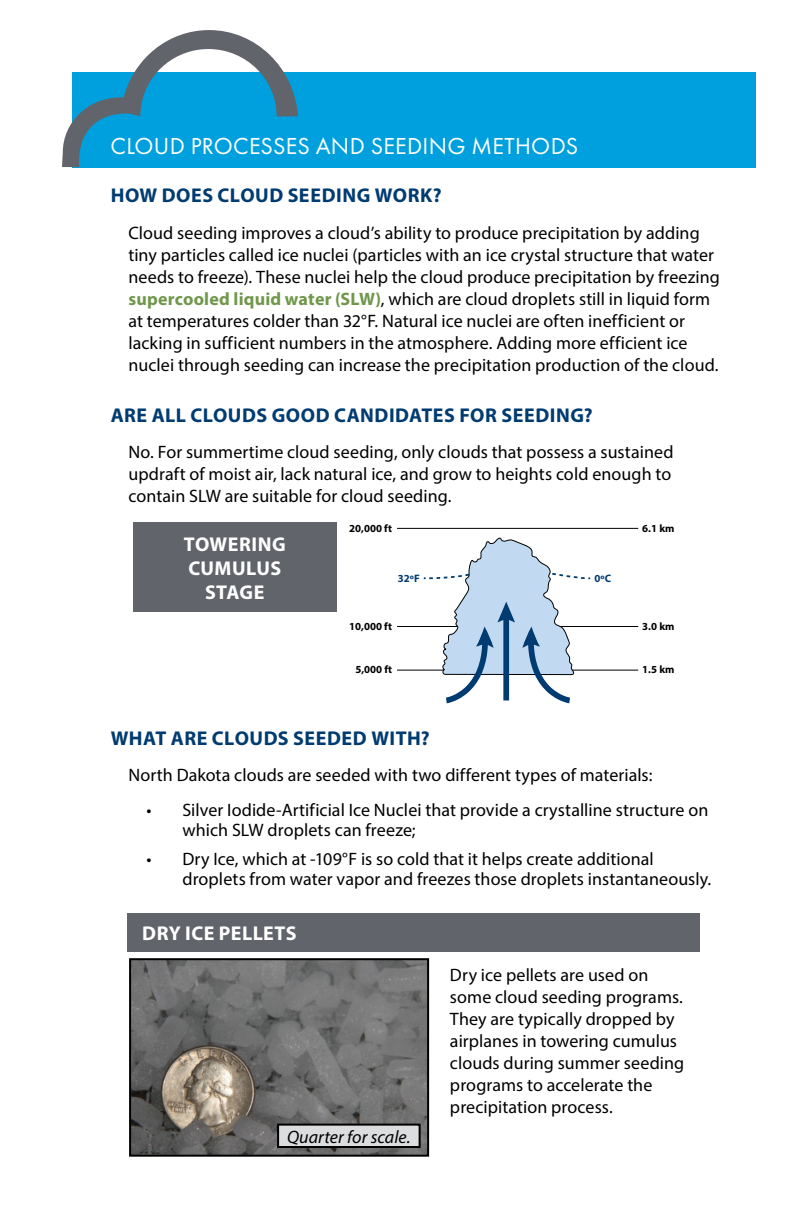
<style>
.page{position:relative;width:792px;height:1224px;background:#fff}
.page>*{position:absolute;margin:0;border:0;box-sizing:border-box;transform-origin:0 0}
.t1{font:24px "Futura PT";letter-spacing:.015em;color:#fff}
.t2{font:700 20px "Myriad Pro";letter-spacing:.025em;color:#003b71}
.t3{font:700 20px/24px "Myriad Pro";letter-spacing:.02em;color:#fff;text-align:center}
.t4{font:18px/22px "Myriad Pro";letter-spacing:.005em;color:#000}
.t5{font:italic 18px "Myriad Pro";letter-spacing:.005em;color:#000}
.t6{font:700 10.8px "Myriad Pro";color:#000}
.t7{font:700 10.8px "Myriad Pro";color:#003b71}
.s1{font-weight:700;color:#70974b}
</style>
<div class="page">
<div style="left:72px;top:72px;width:684px;height:95px;background:#00a0df"></div>
<svg style="left:62px;top:30px;width:236px;height:137px"></svg>
<div style="left:133px;top:523px;width:204px;height:89px;background:#61646a"></div>
<div style="left:128px;top:914px;width:572px;height:38px;background:#61646a"></div>
<img style="left:132px;top:961px;width:294px;height:193px">
<div style="left:129px;top:958px;width:300px;height:199px;border:2px solid #000"></div>
<hr style="left:397px;top:626px;width:241px;height:1px;background:#000">
<hr style="left:397px;top:670px;width:241px;height:1px;background:#000">
<hr style="left:397px;top:528px;width:241px;height:1px;background:#000">
<svg style="left:422px;top:537px;width:170px;height:166px"></svg>
<div style="left:278px;top:1125px;width:142px;height:22px;background:#dcddde"></div>
<div style="left:277px;top:1124px;width:144px;height:24px;border:2px solid #000"></div>
<h1 class="t1" style="left:111px;top:132px;width:469px">CLOUD PROCESSES AND SEEDING METHODS</h1>
<p class="t2" style="left:111px;top:182px;width:333px">HOW DOES CLOUD SEEDING WORK?</p>
<p class="t4" style="left:128px;top:221px;width:593px">Cloud seeding improves a cloud’s ability to produce precipitation by adding tiny particles called ice nuclei (particles with an ice crystal structure that water needs to freeze). These nuclei help the cloud produce precipitation by freezing <span class="s1">supercooled liquid water (SLW)</span>, which are cloud droplets still in liquid form at temperatures colder than 32°F. Natural ice nuclei are often inefficient or lacking in sufficient numbers in the atmosphere. Adding more efficient ice nuclei through seeding can increase the precipitation production of the cloud.</p>
<p class="t2" style="left:111px;top:402px;width:484px">ARE ALL CLOUDS GOOD CANDIDATES FOR SEEDING?</p>
<p class="t4" style="left:128px;top:441px;width:547px">No. For summertime cloud seeding, only clouds that possess a sustained updraft of moist air, lack natural ice, and grow to heights cold enough to contain SLW are suitable for cloud seeding.</p>
<p class="t3" style="left:184px;top:531px;width:104px">TOWERING<br>CUMULUS<br>STAGE</p>
<p class="t6" style="left:349px;top:521px;width:44px">20,000 ft</p>
<p class="t6" style="left:642px;top:521px;width:34px">6.1 km</p>
<p class="t7" style="left:398px;top:571px;width:23px">32ºF</p>
<p class="t7" style="left:595px;top:571px;width:18px">0ºC</p>
<p class="t6" style="left:349px;top:619px;width:44px">10,000 ft</p>
<p class="t6" style="left:642px;top:619px;width:34px">3.0 km</p>
<p class="t6" style="left:355px;top:662px;width:38px">5,000 ft</p>
<p class="t6" style="left:642px;top:662px;width:34px">1.5 km</p>
<p class="t2" style="left:111px;top:725px;width:320px">WHAT ARE CLOUDS SEEDED WITH?</p>
<p class="t4" style="left:128px;top:764px;width:525px">North Dakota clouds are seeded with two different types of materials:</p>
<p class="t4" style="left:182px;top:799px;width:527px;line-height:20px;text-indent:-36px">• Silver Iodide-Artificial Ice Nuclei that provide a crystalline structure on which SLW droplets can freeze;</p>
<p class="t4" style="left:182px;top:848px;width:530px;line-height:20px;text-indent:-36px">• Dry Ice, which at -109°F is so cold that it helps create additional droplets from water vapor and freezes those droplets instantaneously.</p>
<p class="t3" style="left:142px;top:921px;width:156px">DRY ICE PELLETS</p>
<p class="t5" style="left:287px;top:1125px;width:125px">Quarter for scale.</p>
<p class="t4" style="left:450px;top:964px;width:236px">Dry ice pellets are used on some cloud seeding programs.<br>They are typically dropped by airplanes in towering cumulus clouds during summer seeding programs to accelerate the precipitation process.</p>
</div>
